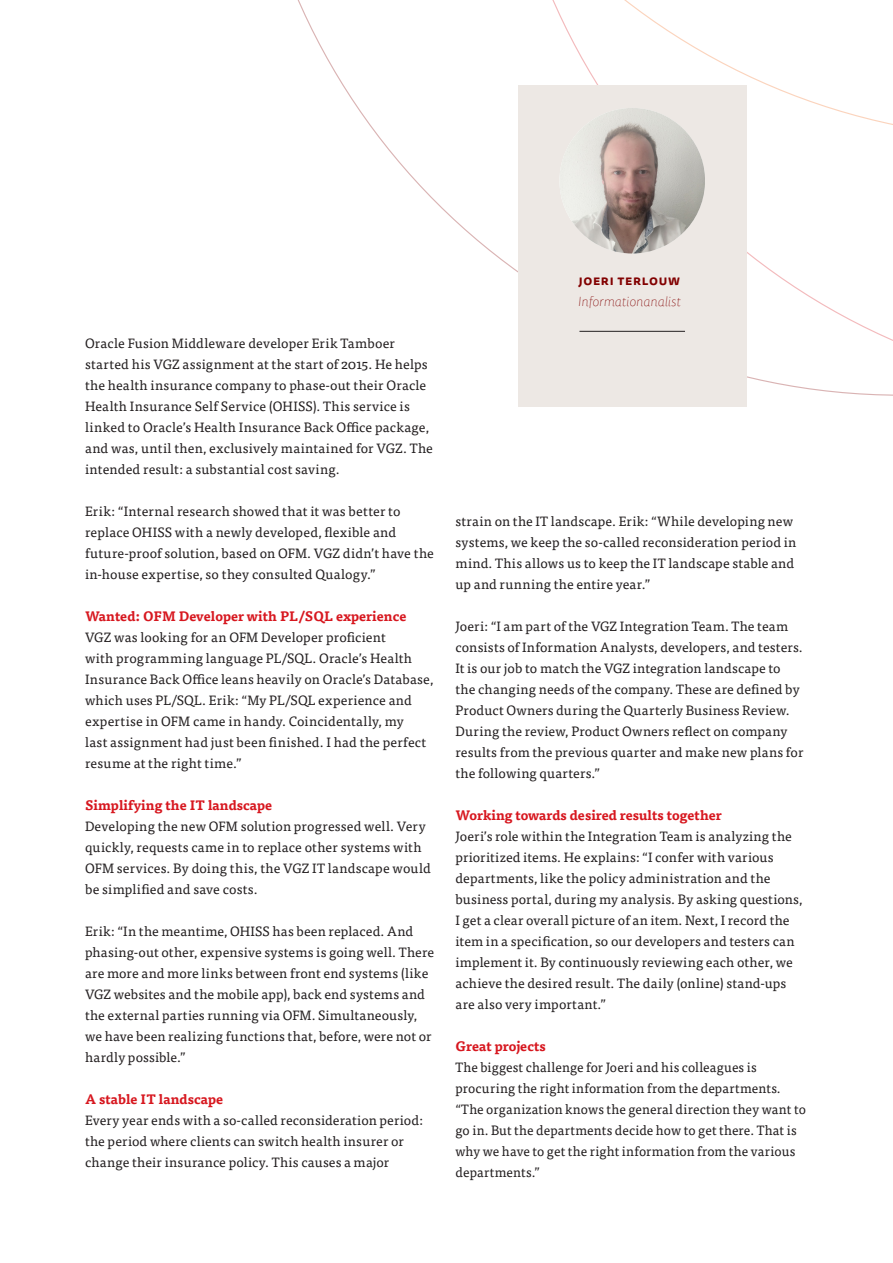
<style>
.page{position:relative;width:893px;height:1263px;background:#fff}
.page>*{position:absolute;margin:0;border:0;box-sizing:border-box;transform-origin:0 0}
.tekst{font:13.5px/21px "Tisa Pro";letter-spacing:.01em;color:#231f20}
.kop{font:700 13.5px "Tisa Pro";color:#d7171f}
.bijschrift{font:italic 100 13.5px "Tisa Sans OT";color:#820101}
.bijschrift-2{font:700 13.5px "Tisa Sans Pro";letter-spacing:.05em;color:#820101}
</style>
<div class="page">
<svg style="left:498px;top:0;width:395px;height:396px"></svg>
<div style="left:518px;top:85px;width:229px;height:322px;background:#ede8e4"></div>
<img style="left:559px;top:108px;width:146px;height:146px;border-radius:71px">
<hr style="left:579px;top:331px;width:106px;height:1px;background:#231f20">
<p class="tekst" style="left:85px;top:332px;width:349px">Oracle Fusion Middleware developer Erik Tamboer started his VGZ assignment at the start of 2015. He helps the health insurance company to phase-out their Oracle Health Insurance Self Service (OHISS). This service is linked to Oracle’s Health Insurance Back Office package, and was, until then, exclusively maintained for VGZ. The intended result: a substantial cost saving.</p>
<p class="tekst" style="left:85px;top:500px;width:350px">Erik: “Internal research showed that it was better to replace OHISS with a newly developed, flexible and future-proof solution, based on OFM. VGZ didn’t have the in-house expertise, so they consulted Qualogy.”</p>
<p class="kop" style="left:85px;top:605px;width:323px">Wanted: OFM Developer with PL/SQL experience</p>
<p class="tekst" style="left:85px;top:626px;width:350px">VGZ was looking for an OFM Developer proficient<br>with programming language PL/SQL. Oracle’s Health Insurance Back Office leans heavily on Oracle’s Database, which uses PL/SQL. Erik: “My PL/SQL experience and expertise in OFM came in handy. Coincidentally, my<br>last assignment had just been finished. I had the perfect resume at the right time.”</p>
<p class="kop" style="left:85px;top:794px;width:189px">Simplifying the IT landscape</p>
<p class="tekst" style="left:85px;top:815px;width:347px">Developing the new OFM solution progressed well. Very quickly, requests came in to replace other systems with OFM services. By doing this, the VGZ IT landscape would be simplified and save costs.</p>
<p class="tekst" style="left:85px;top:920px;width:351px">Erik: “In the meantime, OHISS has been replaced. And phasing-out other, expensive systems is going well. There are more and more links between front end systems (like VGZ websites and the mobile app), back end systems and the external parties running via OFM. Simultaneously, we have been realizing functions that, before, were not or hardly possible.”</p>
<p class="kop" style="left:85px;top:1088px;width:140px">A stable IT landscape</p>
<p class="tekst" style="left:85px;top:1109px;width:340px">Every year ends with a so-called reconsideration period: the period where clients can switch health insurer or change their insurance policy. This causes a major</p>
<p class="bijschrift-2" style="left:578px;top:270px;width:103px">joeri terlouw</p>
<p class="bijschrift" style="left:578px;top:293px;width:104px">Informationanalist</p>
<p class="tekst" style="left:455px;top:510px;width:342px">strain on the IT landscape. Erik: “While developing new systems, we keep the so-called reconsideration period in mind. This allows us to keep the IT landscape stable and up and running the entire year.”</p>
<p class="tekst" style="left:455px;top:615px;width:349px">Joeri: “I am part of the VGZ Integration Team. The team consists of Information Analysts, developers, and testers.<br>It is our job to match the VGZ integration landscape to the changing needs of the company. These are defined by Product Owners during the Quarterly Business Review.<br>During the review, Product Owners reflect on company results from the previous quarter and make new plans for the following quarters.”</p>
<p class="kop" style="left:455px;top:804px;width:268px">Working towards desired results together</p>
<p class="tekst" style="left:455px;top:825px;width:349px">Joeri’s role within the Integration Team is analyzing the prioritized items. He explains: “I confer with various departments, like the policy administration and the business portal, during my analysis. By asking questions, I get a clear overall picture of an item. Next, I record the item in a specification, so our developers and testers can implement it. By continuously reviewing each other, we achieve the desired result. The daily (online) stand-ups are also very important.”</p>
<p class="kop" style="left:455px;top:1035px;width:92px">Great projects</p>
<p class="tekst" style="left:455px;top:1056px;width:352px">The biggest challenge for Joeri and his colleagues is procuring the right information from the departments. “The organization knows the general direction they want to go in. But the departments decide how to get there. That is why we have to get the right information from the various departments.”</p>
</div>
